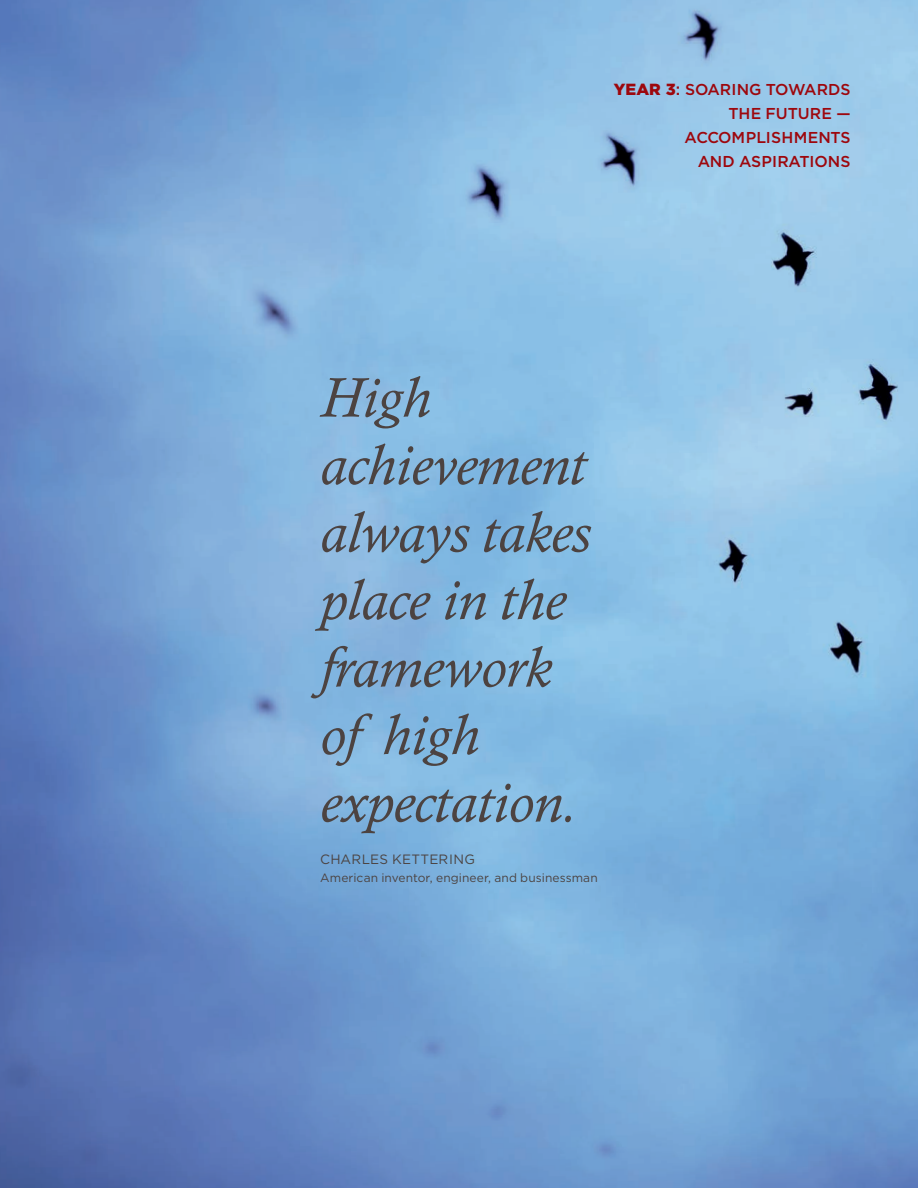
<style>
.page{position:relative;width:918px;height:1188px;background:#fff}
.page>*{position:absolute;margin:0;border:0;box-sizing:border-box;transform-origin:0 0}
.t1{font:italic 57px/67.5px "Calisto";color:#4c4341}
.t2{font:500 15.75px/24px "Gotham";letter-spacing:-.005em;color:#9d070d;text-align:right}
.t3{font:13.5px "Gotham";letter-spacing:.02em;color:#4c4341}
.t4{font:12px "Gotham";letter-spacing:.01em;color:#4c4341}
.s1{font-weight:900;font-size:16.2px}
.s2{font-size:16.2px}
</style>
<div class="page">
<img style="left:0;top:0;width:918px;height:1188px">
<p class="t2" style="left:614px;top:77px;width:238px"><span class="s1">YEAR 3</span><span class="s2">:</span> SOARING TOWARDS<br>THE FUTURE —<br>ACCOMPLISHMENTS<br>AND ASPIRATIONS</p>
<p class="t1" style="left:320px;top:364px;width:271px">High achievement always takes place in the framework of high expectation.</p>
<p class="t3" style="left:320px;top:850px;width:156px">CHARLES KETTERING</p>
<p class="t4" style="left:320px;top:870px;width:279px">American inventor, engineer, and businessman</p>
</div>
